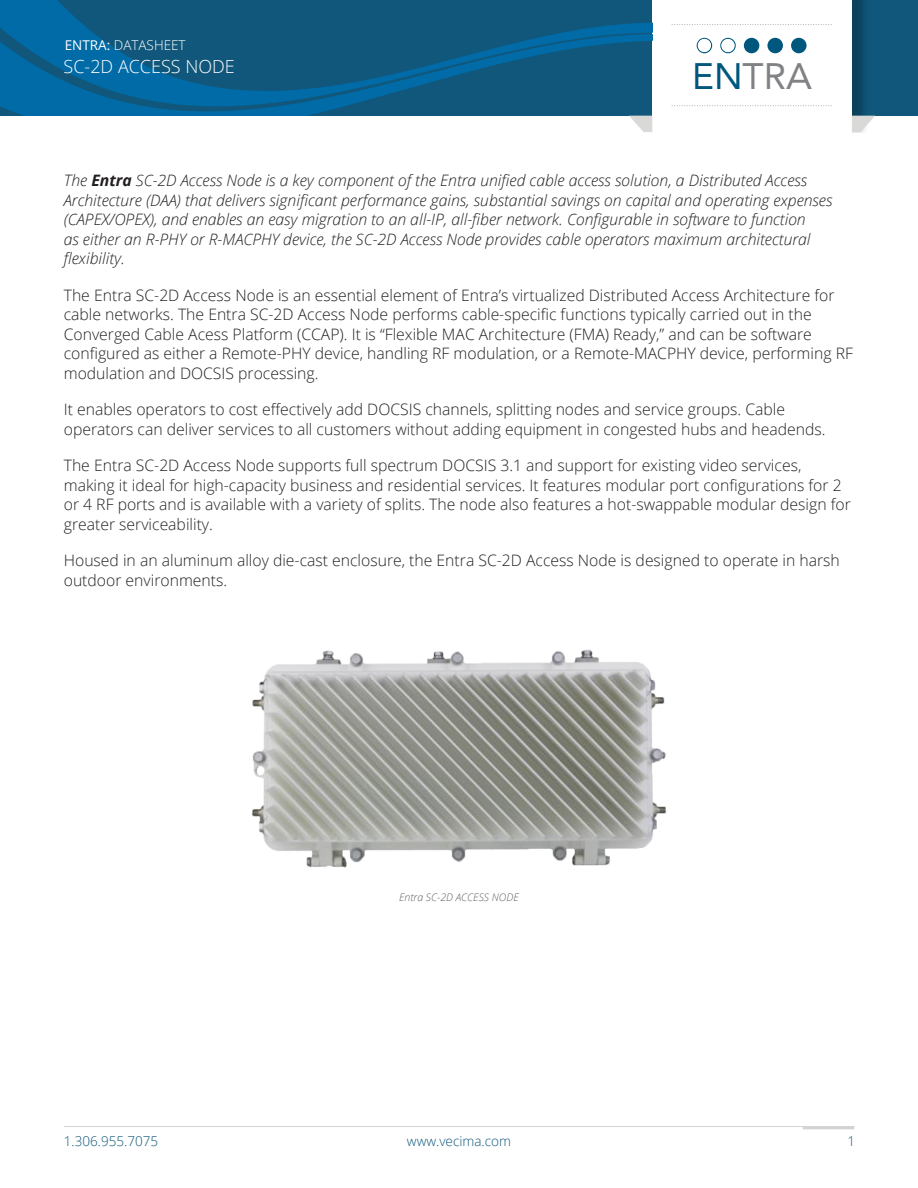
<style>
.page{position:relative;width:918px;height:1188px;background:#fff}
.page>*{position:absolute;margin:0;border:0;box-sizing:border-box;transform-origin:0 0}
.t1{font:36.75px "Avenir";color:#808285}
.Table-H1{font:300 18px "Open Sans";color:#fff}
.Copy{font:300 15.75px/19.5px "Open Sans";color:#231f20}
.Copy_2{font:italic 300 15.75px/19.5px "Open Sans";color:#231f20}
.t2{font:300 13.5px "Open Sans";color:#10577b}
.Table-H1-2{font:300 13.5px "Open Sans";color:#fff}
.Annotation{font:italic 300 10.5px "Open Sans";color:#5d6161}
.s1{font-weight:400}
.s2{color:#00577d}
.s3{font-weight:700}
</style>
<div class="page">
<hr style="left:64px;top:1126px;width:790px;height:1px;background:#d2d3d2">
<hr style="left:803px;top:1126px;width:51px;height:3px;background:#d2d3d2">
<div style="left:0;top:0;width:918px;height:116px;background:#10577b"></div>
<img style="left:852px;top:0;width:19px;height:116px">
<div style="left:652px;top:0;width:200px;height:132px;background:#fff"></div>
<svg style="left:672px;top:24px;width:160px;height:1px"></svg>
<svg style="left:852px;top:116px;width:23px;height:16px"></svg>
<svg style="left:629px;top:116px;width:23px;height:16px"></svg>
<svg style="left:672px;top:105px;width:160px;height:1px"></svg>
<svg style="left:0;top:0;width:652px;height:116px"></svg>
<svg style="left:697px;top:38px;width:15px;height:15px"></svg>
<svg style="left:720px;top:38px;width:16px;height:15px"></svg>
<div style="left:744px;top:38px;width:15px;height:15px;background:#00577d;border-radius:50%"></div>
<div style="left:767px;top:38px;width:16px;height:15px;background:#00577d;border-radius:50%"></div>
<div style="left:791px;top:38px;width:16px;height:15px;background:#00577d;border-radius:50%"></div>
<div style="left:721px;top:39px;width:14px;height:13px;background:#fff;border-radius:50%"></div>
<div style="left:698px;top:39px;width:13px;height:13px;background:#fff;border-radius:50%"></div>
<img style="left:251px;top:649px;width:416px;height:219px">
<p class="Table-H1-2" style="left:65px;top:36px;width:122px"><span class="s1">ENTRA:</span> DATASHEET</p>
<p class="Table-H1" style="left:64px;top:54px;width:173px">SC-2D ACCESS NODE</p>
<p class="t1" style="left:692px;top:46px;width:121px"><span class="s2">EN</span>TRA</p>
<p class="Copy_2" style="left:64px;top:170px;width:770px">The <span class="s3">Entra</span> SC-2D Access Node is a key component of the Entra unified cable access solution, a Distributed Access Architecture (DAA) that delivers significant performance gains, substantial savings on capital and operating expenses (CAPEX/OPEX), and enables an easy migration to an all-IP, all-fiber network. Configurable in software to function<br>as either an R-PHY or R-MACPHY device, the SC-2D Access Node provides cable operators maximum architectural flexibility.</p>
<p class="Copy" style="left:64px;top:285px;width:791px">The Entra SC-2D Access Node is an essential element of Entra’s virtualized Distributed Access Architecture for cable networks. The Entra SC-2D Access Node performs cable-specific functions typically carried out in the Converged Cable Acess Platform (CCAP). It is “Flexible MAC Architecture (FMA) Ready,” and can be software configured as either a Remote-PHY device, handling RF modulation, or a Remote-MACPHY device, performing RF modulation and DOCSIS processing.</p>
<p class="Copy" style="left:64px;top:400px;width:763px">It enables operators to cost effectively add DOCSIS channels, splitting nodes and service groups. Cable operators can deliver services to all customers without adding equipment in congested hubs and headends.</p>
<p class="Copy" style="left:64px;top:456px;width:789px">The Entra SC-2D Access Node supports full spectrum DOCSIS 3.1 and support for existing video services, making it ideal for high-capacity business and residential services. It features modular port configurations for 2 or 4 RF ports and is available with a variety of splits. The node also features a hot-swappable modular design for greater serviceability.</p>
<p class="Copy" style="left:64px;top:551px;width:778px">Housed in an aluminum alloy die-cast enclosure, the Entra SC-2D Access Node is designed to operate in harsh outdoor environments.</p>
<p class="Annotation" style="left:399px;top:890px;width:121px">Entra SC-2D ACCESS NODE</p>
<p class="t2" style="left:64px;top:1131px;width:96px">1.306.955.7075</p>
<p class="t2" style="left:407px;top:1131px;width:106px">www.vecima.com</p>
<p class="t2" style="left:847px;top:1131px;width:9px">1</p>
</div>
